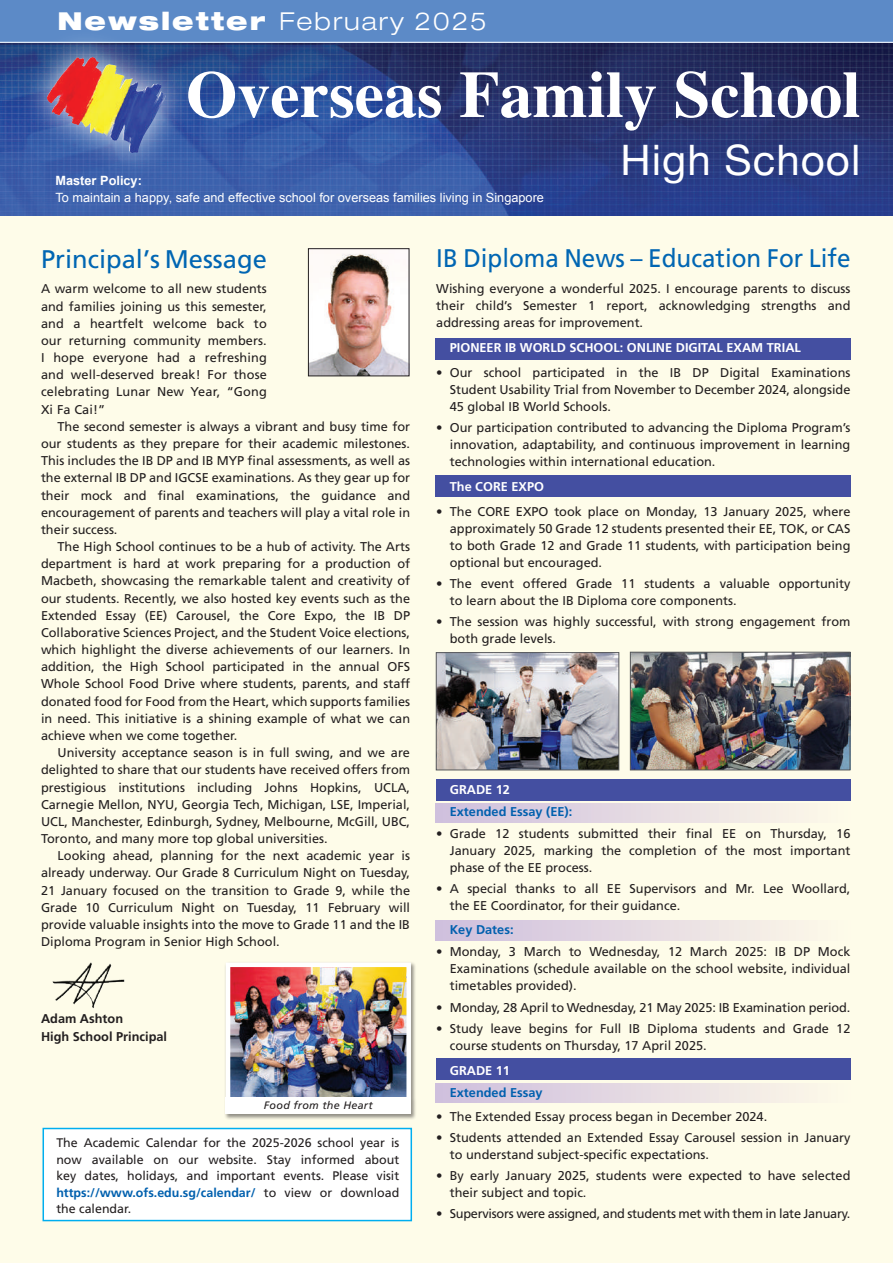
<style>
.page{position:relative;width:893px;height:1263px;background:#fefce9}
.page>*{position:absolute;margin:0;border:0;box-sizing:border-box;transform-origin:0 0}
.t1{font:700 66px "Times";color:#fff}
.t2{font:42px "Helvetica Neue";letter-spacing:.025em;color:#fff}
.t3{font:25.5px "Frutiger";color:#0166b3;scale:.95 1}
.t4{font:25.5px "Frutiger";color:#0166b3}
.t5{font:300 expanded 24.75px "Helvetica Neue LTW1 G";letter-spacing:.08em;color:#fff}
.t6{font:12.75px/17.1px "Frutiger";color:#231f20;text-align:justify}
.t7{font:12.75px "Arial";color:#fff}
.t8{font:700 12.75px "Frutiger";color:#fff}
.t9{font:12.75px "Frutiger";letter-spacing:-.02em;color:#231f20}
.t10{font:700 12.75px "Frutiger";color:#0160ae}
.t11{font:700 12.75px/17.2px "Frutiger";color:#231f20}
.t12{font:700 12.75px "Arial";color:#fff}
.t13{font:12.45px/16.5px "Frutiger";color:#231f20;text-align:justify}
.t14{font:italic 10.8px "Frutiger";letter-spacing:.025em;color:#231f20}
.s1{font-weight:900}
.s2{font-weight:700;color:#0160ae}
</style>
<div class="page">
<img style="left:0;top:43px;width:893px;height:173px">
<div style="left:0;top:0;width:893px;height:43px;background:#5c8ac7"></div>
<hr style="left:0;top:42px;width:893px;height:1px;background:#fff">
<div style="left:18px;top:28px;width:176px;height:154px;background:#fff;opacity:.85"></div>
<img style="left:82px;top:56px;width:51px;height:10px">
<div style="left:435px;top:475px;width:415px;height:22px;background:#444fa1"></div>
<div style="left:435px;top:338px;width:415px;height:21px;background:#444fa1"></div>
<div style="left:436px;top:779px;width:414px;height:22px;background:#444fa1"></div>
<div style="left:436px;top:1059px;width:414px;height:21px;background:#444fa1"></div>
<div style="left:436px;top:803px;width:414px;height:19px;background:linear-gradient(to right,#cebedd,#fefae9)"></div>
<div style="left:436px;top:1083px;width:414px;height:19px;background:linear-gradient(to right,#cebedd,#fefae9)"></div>
<div style="left:436px;top:921px;width:414px;height:19px;background:linear-gradient(to right,#cebedd,#fefae9)"></div>
<img style="left:52px;top:962px;width:73px;height:46px">
<img style="left:310px;top:250px;width:97px;height:124px">
<div style="left:308px;top:248px;width:101px;height:128px;border:1px solid #231f20"></div>
<img style="left:438px;top:654px;width:179px;height:114px">
<div style="left:436px;top:652px;width:183px;height:118px;border:1px solid #57585a"></div>
<img style="left:632px;top:654px;width:216px;height:114px">
<div style="left:630px;top:652px;width:220px;height:118px;border:1px solid #57585a"></div>
<div style="left:225px;top:961px;width:192px;height:159px;background:#231f20;opacity:.5"></div>
<img style="left:231px;top:967px;width:175px;height:130px">
<div style="left:226px;top:962px;width:185px;height:145px;border:4px solid #fff"></div>
<div style="left:226px;top:1097px;width:185px;height:17px;background:#fff"></div>
<div style="left:43px;top:1128px;width:369px;height:93px;background:#fff;border:2px solid #00aeef"></div>
<h3 class="t5" style="left:57px;top:6px;width:431px"><span class="s1">Newsletter</span> February 2025</h3>
<h1 class="t1" style="left:186px;top:31px;width:676px">Overseas Family School</h1>
<h2 class="t2" style="left:620px;top:130px;width:241px">High School</h2>
<p class="t12" style="left:56px;top:172px;width:88px">Master Policy:</p>
<p class="t7" style="left:56px;top:190px;width:490px">To maintain a happy, safe and effective school for overseas families living in Singapore</p>
<h3 class="t4" style="left:41px;top:244px;width:227px">Principal’s Message</h3>
<p class="t6" style="left:41px;top:280px;width:227px">A warm welcome to all new students and families joining us this semester, and a heartfelt welcome back to our returning community members.<br>I hope everyone had a refreshing and well-deserved break! For those celebrating Lunar New Year, “Gong Xi Fa Cai!”</p>
<p class="t6" style="left:41px;top:418px;width:371px;text-indent:16px">The second semester is always a vibrant and busy time for our students as they prepare for their academic milestones.<br>This includes the IB DP and IB MYP final assessments, as well as the external IB DP and IGCSE examinations. As they gear up for their mock and final examinations, the guidance and encouragement of parents and teachers will play a vital role in their success.</p>
<p class="t6" style="left:41px;top:538px;width:371px;text-indent:16px">The High School continues to be a hub of activity. The Arts department is hard at work preparing for a production of Macbeth, showcasing the remarkable talent and creativity of our students. Recently, we also hosted key events such as the Extended Essay (EE) Carousel, the Core Expo, the IB DP Collaborative Sciences Project, and the Student Voice elections, which highlight the diverse achievements of our learners. In addition, the High School participated in the annual OFS Whole School Food Drive where students, parents, and staff donated food for Food from the Heart, which supports families in need. This initiative is a shining example of what we can achieve when we come together.</p>
<p class="t6" style="left:41px;top:744px;width:371px;text-indent:16px">University acceptance season is in full swing, and we are delighted to share that our students have received offers from prestigious institutions including Johns Hopkins, UCLA, Carnegie Mellon, NYU, Georgia Tech, Michigan, LSE, Imperial, UCL, Manchester, Edinburgh, Sydney, Melbourne, McGill, UBC, Toronto, and many more top global universities.</p>
<p class="t6" style="left:41px;top:847px;width:371px;text-indent:16px">Looking ahead, planning for the next academic year is already underway. Our Grade 8 Curriculum Night on Tuesday, 21 January focused on the transition to Grade 9, while the Grade 10 Curriculum Night on Tuesday, 11 February will provide valuable insights into the move to Grade 11 and the IB Diploma Program in Senior High School.</p>
<p class="t11" style="left:41px;top:1010px;width:128px">Adam Ashton<br>High School Principal</p>
<p class="t14" style="left:264px;top:1099px;width:110px">Food from the Heart</p>
<p class="t13" style="left:56px;top:1134px;width:344px">The Academic Calendar for the 2025-2026 school year is now available on our website. Stay informed about key dates, holidays, and important events. Please visit <span class="s2">https://www.ofs.edu.sg/calendar/</span> to view or download the calendar.</p>
<h3 class="t3" style="left:436px;top:243px;width:437px">IB Diploma News – Education For Life</h3>
<p class="t6" style="left:436px;top:280px;width:416px">Wishing everyone a wonderful 2025. I encourage parents to discuss their child’s Semester 1 report, acknowledging strengths and addressing areas for improvement.</p>
<p class="t8" style="left:450px;top:340px;width:353px">PIONEER IB WORLD SCHOOL: ONLINE DIGITAL EXAM TRIAL</p>
<p class="t6" style="left:450px;top:364px;width:402px;text-indent:-14px">• Our school participated in the IB DP Digital Examinations Student Usability Trial from November to December 2024, alongside 45 global IB World Schools.</p>
<p class="t6" style="left:450px;top:419px;width:402px;text-indent:-14px">• Our participation contributed to advancing the Diploma Program’s innovation, adaptability, and continuous improvement in learning technologies within international education.</p>
<p class="t8" style="left:450px;top:479px;width:96px">The CORE EXPO</p>
<p class="t6" style="left:450px;top:503px;width:402px;text-indent:-14px">• The CORE EXPO took place on Monday, 13 January 2025, where approximately 50 Grade 12 students presented their EE, TOK, or CAS to both Grade 12 and Grade 11 students, with participation being optional but encouraged.</p>
<p class="t6" style="left:450px;top:575px;width:402px;text-indent:-14px">• The event offered Grade 11 students a valuable opportunity to learn about the IB Diploma core components.</p>
<p class="t6" style="left:450px;top:613px;width:402px;text-indent:-14px">• The session was highly successful, with strong engagement from both grade levels.</p>
<p class="t8" style="left:450px;top:782px;width:62px">GRADE 12</p>
<p class="t10" style="left:450px;top:804px;width:124px">Extended Essay (EE):</p>
<p class="t6" style="left:450px;top:825px;width:402px;text-indent:-14px">• Grade 12 students submitted their final EE on Thursday, 16<br>January 2025, marking the completion of the most important phase of the EE process.</p>
<p class="t6" style="left:450px;top:880px;width:402px;text-indent:-14px">• A special thanks to all EE Supervisors and Mr. Lee Woollard, the EE Coordinator, for their guidance.</p>
<p class="t10" style="left:450px;top:922px;width:65px">Key Dates:</p>
<p class="t6" style="left:450px;top:943px;width:402px;text-indent:-14px">• Monday, 3 March to Wednesday, 12 March 2025: IB DP Mock Examinations (schedule available on the school website, individual timetables provided).</p>
<p class="t6" style="left:436px;top:998px;width:416px">• Monday, 28 April to Wednesday, 21 May 2025: IB Examination period.</p>
<p class="t6" style="left:450px;top:1020px;width:402px;text-indent:-14px">• Study leave begins for Full IB Diploma students and Grade 12 course students on Thursday, 17 April 2025.</p>
<p class="t8" style="left:450px;top:1063px;width:62px">GRADE 11</p>
<p class="t10" style="left:450px;top:1085px;width:94px">Extended Essay</p>
<p class="t6" style="left:436px;top:1107px;width:332px">• The Extended Essay process began in December 2024.</p>
<p class="t6" style="left:450px;top:1129px;width:402px;text-indent:-14px">• Students attended an Extended Essay Carousel session in January to understand subject-specific expectations.</p>
<p class="t6" style="left:450px;top:1167px;width:402px;text-indent:-14px">• By early January 2025, students were expected to have selected their subject and topic.</p>
<p class="t9" style="left:436px;top:1206px;width:416px">• Supervisors were assigned, and students met with them in late January.</p>
</div>
